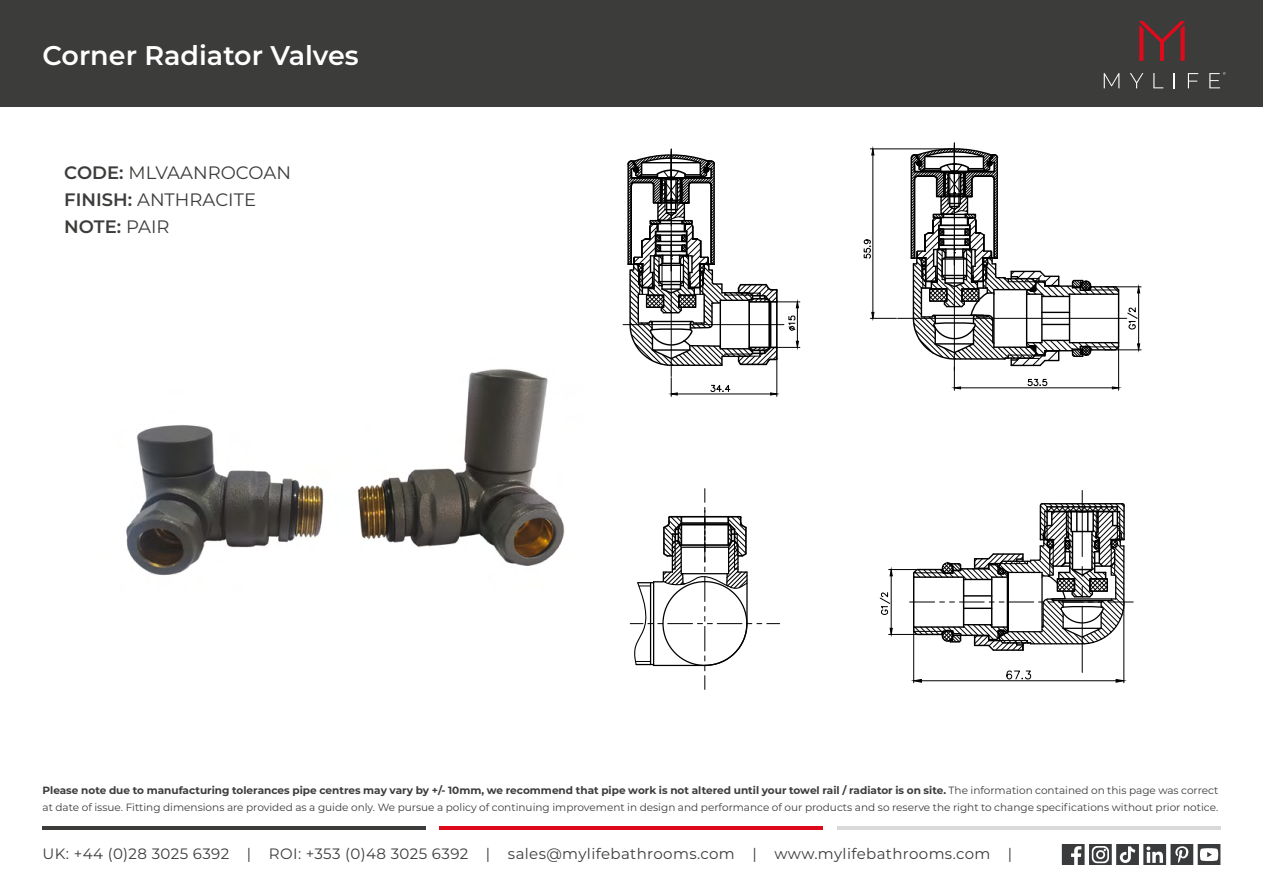
<style>
.page{position:relative;width:1263px;height:893px;background:#fff}
.page>*{position:absolute;margin:0;border:0;box-sizing:border-box;transform-origin:0 0}
.t1{font:600 27px "Montserrat";color:#fff}
.t2{font:18px/27px "Montserrat";color:#3c3c3b}
.t3{font:300 16.95px "Adobe Song Std";color:#000}
.t4{font:16.35px "Fang Song GB2312";color:#000}
.t5{font:15.75px "Fang Song GB2312";color:#000}
.t6{font:15px "Montserrat";letter-spacing:.025em;color:#3c3c3b}
.t7{font:300 15px "Adobe Song Std";color:#000}
.t8{font:300 12.75px "Adobe Song Std";color:#000}
.t9{font:10.5px/16.5px "Montserrat";color:#3c3c3b}
.s1{font-weight:600}
.s2{font-weight:700}
</style>
<div class="page">
<div style="left:0;top:0;width:1263px;height:106px;background:#3c3c3b"></div>
<svg style="left:1139px;top:21px;width:45px;height:40px"></svg>
<svg style="left:1104px;top:73px;width:15px;height:15px"></svg>
<svg style="left:1130px;top:73px;width:13px;height:15px"></svg>
<svg style="left:1153px;top:73px;width:10px;height:15px"></svg>
<svg style="left:1174px;top:73px;width:1px;height:15px"></svg>
<svg style="left:1188px;top:73px;width:10px;height:15px"></svg>
<svg style="left:1209px;top:72px;width:17px;height:16px"></svg>
<svg style="left:1062px;top:845px;width:158px;height:19px"></svg>
<hr style="left:43px;top:827px;width:383px;height:3px;background:#3c3c3b">
<hr style="left:440px;top:827px;width:383px;height:3px;background:#de0a1c">
<hr style="left:837px;top:827px;width:383px;height:3px;background:#d9d9d9">
<hr style="left:671px;top:151px;width:1px;height:225px;background:#000">
<hr style="left:898px;top:318px;width:229px;height:1px;background:#000">
<hr style="left:623px;top:324px;width:161px;height:1px;background:#000">
<hr style="left:776px;top:360px;width:1px;height:36px;background:#000">
<hr style="left:677px;top:394px;width:94px;height:1px;background:#000">
<svg style="left:770px;top:392px;width:7px;height:4px"></svg>
<svg style="left:670px;top:378px;width:8px;height:18px"></svg>
<svg style="left:710px;top:384px;width:21px;height:8px"></svg>
<hr style="left:870px;top:149px;width:83px;height:1px;background:#000">
<hr style="left:872px;top:155px;width:1px;height:157px;background:#000">
<svg style="left:871px;top:148px;width:4px;height:8px"></svg>
<svg style="left:870px;top:312px;width:26px;height:7px"></svg>
<svg style="left:863px;top:239px;width:8px;height:20px"></svg>
<hr style="left:954px;top:143px;width:1px;height:32px;background:#000">
<svg style="left:910px;top:147px;width:210px;height:243px"></svg>
<hr style="left:671px;top:149px;width:1px;height:32px;background:#000">
<svg style="left:627px;top:153px;width:173px;height:214px"></svg>
<hr style="left:1105px;top:286px;width:36px;height:1px;background:#000">
<hr style="left:1105px;top:349px;width:36px;height:1px;background:#000">
<hr style="left:1138px;top:293px;width:1px;height:51px;background:#000">
<svg style="left:1137px;top:286px;width:3px;height:8px"></svg>
<svg style="left:1137px;top:343px;width:3px;height:8px"></svg>
<svg style="left:1126px;top:307px;width:13px;height:23px"></svg>
<img style="left:126px;top:369px;width:439px;height:207px">
<hr style="left:1082px;top:490px;width:1px;height:67px;background:#000">
<hr style="left:1082px;top:606px;width:1px;height:66px;background:#000">
<hr style="left:913px;top:626px;width:1px;height:57px;background:#000">
<hr style="left:1123px;top:603px;width:1px;height:80px;background:#000">
<hr style="left:921px;top:680px;width:195px;height:1px;background:#000">
<svg style="left:913px;top:679px;width:9px;height:4px"></svg>
<svg style="left:1115px;top:679px;width:9px;height:4px"></svg>
<svg style="left:1006px;top:670px;width:25px;height:10px"></svg>
<svg style="left:879px;top:502px;width:254px;height:150px"></svg>
<svg style="left:630px;top:489px;width:150px;height:200px"></svg>
<h1 class="t1" style="left:43px;top:36px;width:318px">Corner Radiator Valves</h1>
<h2 class="t2" style="left:64px;top:158px;width:228px"><span class="s1">CODE:</span> MLVAANROCOAN<br><span class="s1">FINISH:</span> ANTHRACITE<br><span class="s1">NOTE:</span> PAIR</h2>
<p class="t9" style="left:43px;top:782px;width:1177px"><span class="s2">Please note due to manufacturing tolerances pipe centres may vary by +/- 10mm, we recommend that pipe work is not altered until your towel rail / radiator is on site.</span> The information contained on this page was correct at date of issue. Fitting dimensions are provided as a guide only. We pursue a policy of continuing improvement in design and performance of our products and so reserve the right to change specifications without prior notice.</p>
<h3 class="t6" style="left:43px;top:843px;width:971px">UK: +44 (0)28 3025 6392 | ROI: +353 (0)48 3025 6392 | sales@mylifebathrooms.com | www.mylifebathrooms.com |</h3>
<h3 class="t7" style="left:640px;top:796px;width:196px">Seat type three-way radiator valve</h3>
<h3 class="t4" style="left:550px;top:796px;width:10px">2</h3>
<h3 class="t5" style="left:846px;top:796px;width:10px">1</h3>
<h3 class="t5" style="left:902px;top:798px;width:58px">HPb58-3</h3>
<h3 class="t5" style="left:1055px;top:797px;width:46px">1/2x15</h3>
<p class="t8" style="left:1140px;top:799px;width:54px">Anthracite</p>
<h3 class="t3" style="left:538px;top:850px;width:31px">NO.</h3>
<h3 class="t3" style="left:703px;top:850px;width:42px">Name</h3>
<h3 class="t3" style="left:828px;top:850px;width:27px">Qty</h3>
<h3 class="t3" style="left:908px;top:850px;width:56px">Material</h3>
</div>
